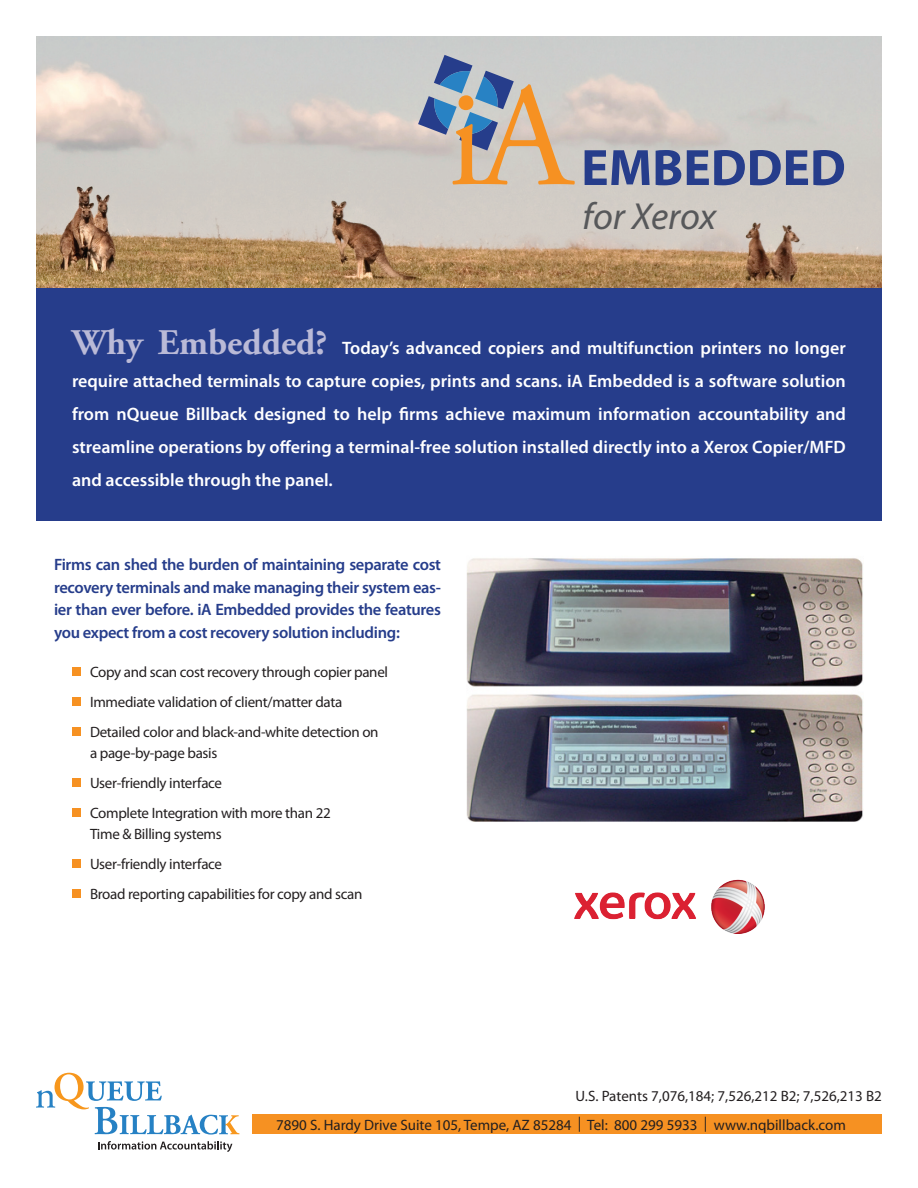
<style>
.page{position:relative;width:918px;height:1188px;background:#fff}
.page>*{position:absolute;margin:0;border:0;box-sizing:border-box;transform-origin:0 0}
.t1{font:700 51.45px "Myriad Pro";color:#263d8b}
.t2{font:italic 37.8px "Myriad Pro";letter-spacing:-.005em;color:#57585a}
.subhead{font:600 18px/33px "Myriad Pro";color:#fff;text-align:justify}
.sub2{font:600 16.5px/22.5px "Myriad Pro";letter-spacing:-.02em;color:#263d8b;text-align:justify}
.Paragraph_Style_2{font:15px/21px "Myriad Pro";letter-spacing:-.02em;color:#231f20}
.body{font:15px "Myriad Pro";color:#231f20}
.s1{font-family:"Adobe Garamond Pro";font-weight:700;font-size:36px;color:#babad7}
</style>
<div class="page">
<div style="left:72px;top:667px;width:8px;height:8px;background:#f69122"></div>
<div style="left:72px;top:697px;width:8px;height:8px;background:#f69122"></div>
<div style="left:72px;top:727px;width:8px;height:8px;background:#f69122"></div>
<div style="left:72px;top:778px;width:8px;height:8px;background:#f69122"></div>
<div style="left:72px;top:808px;width:8px;height:8px;background:#f69122"></div>
<div style="left:72px;top:859px;width:8px;height:8px;background:#f69122"></div>
<div style="left:72px;top:889px;width:8px;height:8px;background:#f69122"></div>
<div style="left:36px;top:288px;width:846px;height:233px;background:#263d8b"></div>
<img style="left:36px;top:36px;width:846px;height:252px">
<svg style="left:36px;top:1073px;width:203px;height:62px"></svg>
<svg style="left:98px;top:1141px;width:134px;height:11px"></svg>
<div style="left:252px;top:1115px;width:630px;height:19px;background:#f69122"></div>
<svg style="left:418px;top:55px;width:157px;height:130px;background:#b8b0a8"></svg>
<img style="left:466px;top:558px;width:397px;height:264px">
<img style="left:574px;top:879px;width:191px;height:54px">
<p class="t1" style="left:581px;top:134px;width:266px">EMBEDDED</p>
<p class="t2" style="left:582px;top:193px;width:135px">for Xerox</p>
<p class="subhead" style="left:72px;top:331px;width:776px"><span class="s1">Why Embedded?</span> Today’s advanced copiers and multifunction printers no longer require attached terminals to capture copies, prints and scans. iA Embedded is a software solution from nQueue Billback designed to help firms achieve maximum information accountability and streamline operations by offering a terminal-free solution installed directly into a Xerox Copier/MFD and accessible through the panel.</p>
<p class="sub2" style="left:54px;top:553px;width:389px">Firms can shed the burden of maintaining separate cost recovery terminals and make managing their system eas&shy;ier than ever before. iA Embedded provides the features you expect from a cost recovery solution including:</p>
<p class="Paragraph_Style_2" style="left:90px;top:661px;width:300px">Copy and scan cost recovery through copier panel</p>
<p class="Paragraph_Style_2" style="left:90px;top:691px;width:254px">Immediate validation of client/matter data</p>
<p class="Paragraph_Style_2" style="left:90px;top:721px;width:290px">Detailed color and black-and-white detection on a page-by-page basis</p>
<p class="Paragraph_Style_2" style="left:90px;top:772px;width:134px">User-friendly interface</p>
<p class="Paragraph_Style_2" style="left:90px;top:802px;width:242px">Complete Integration with more than 22<br>Time &amp; Billing systems</p>
<p class="Paragraph_Style_2" style="left:90px;top:853px;width:134px">User-friendly interface</p>
<p class="Paragraph_Style_2" style="left:90px;top:883px;width:274px">Broad reporting capabilities for copy and scan</p>
<p class="body" style="left:576px;top:1087px;width:308px">U.S. Patents 7,076,184; 7,526,212 B2; 7,526,213 B2</p>
<p class="body" style="left:276px;top:1116px;width:571px">7890 S. Hardy Drive Suite 105, Tempe, AZ 85284 | Tel: 800 299 5933 | www.nqbillback.com</p>
</div>
